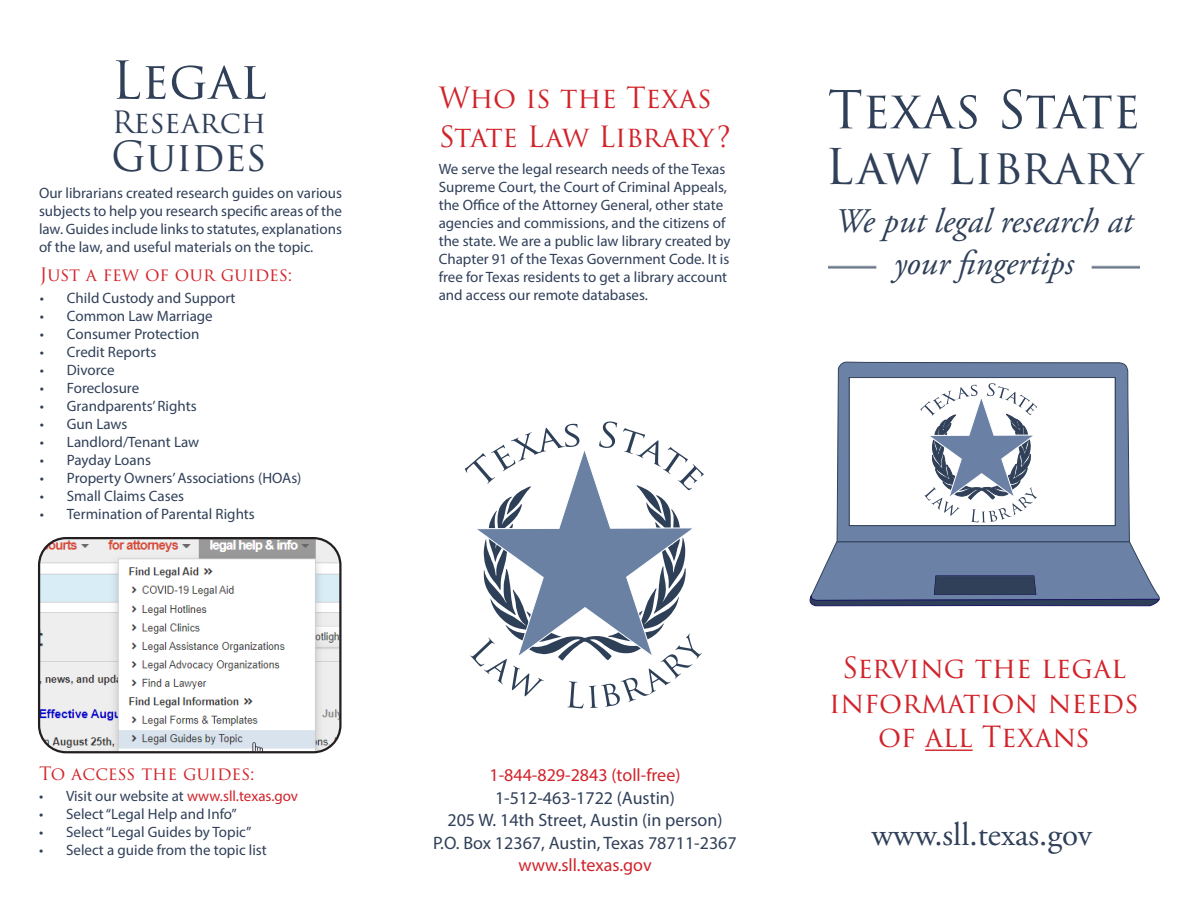
<style>
.page{position:relative;width:1188px;height:918px;background:#fff}
.page>*{position:absolute;margin:0;border:0;box-sizing:border-box;transform-origin:0 0}
.t1{font:51px "Trajan Pro 3";color:#304059}
.t2{font:48px "Trajan Pro 3";color:#304059}
.t3{font:40.5px "Trajan Pro 3";color:#304059}
.t4{font:italic 34.5px/42px "Adobe Garamond Pro";color:#304059;text-align:center}
.t5{font:33px "Adobe Garamond Pro";color:#304059}
.t6{font:30px "Trajan Pro 3";letter-spacing:-.01em;color:#304059}
.t7{font:28.5px/34.5px "Trajan Pro 3";letter-spacing:-.005em;color:#d1232a;text-align:center}
.Address_block{font:18px "Myriad Pro";color:#304059}
.Address_block-2{font:18px "Myriad Pro";color:#d1232a}
.t8{font:18px "Trajan Pro 3";letter-spacing:-.005em;color:#d1232a}
.t9{font:15px/18px "Myriad Pro";color:#304059;text-align:justify}
.t10{font:15px/18px "Myriad Pro";color:#2f3f59}
.s1{color:#d1232a}
</style>
<div class="page">
<hr style="left:925px;top:750px;width:48px;height:1px;background:#d1232a">
<hr style="left:828px;top:266px;width:48px;height:2px;background:#304059">
<hr style="left:1092px;top:266px;width:48px;height:2px;background:#304059">
<svg style="left:837px;top:362px;width:293px;height:179px;background:#687ea0"></svg>
<div style="left:849px;top:378px;width:266px;height:148px;background:#fff"></div>
<svg style="left:920px;top:383px;width:117px;height:139px"></svg>
<div style="left:849px;top:377px;width:266px;height:149px;border:1px solid #304059"></div>
<svg style="left:809px;top:541px;width:351px;height:66px;background:#6a7d9e"></svg>
<img style="left:39px;top:539px;width:300px;height:213px">
<div style="left:38px;top:537px;width:304px;height:216px;border:2px solid #231f20;border-radius:27px"></div>
<svg style="left:465px;top:421px;width:239px;height:287px"></svg>
<p class="t1" style="left:111px;top:45px;width:157px">Legal</p>
<p class="t6" style="left:112px;top:102px;width:156px">Research</p>
<p class="t3" style="left:111px;top:128px;width:157px">Guides</p>
<p class="t9" style="left:39px;top:183px;width:305px">Our librarians created research guides on various subjects to help you research specific areas of the law. Guides include links to statutes, explanations of the law, and useful materials on the topic.</p>
<p class="t8" style="left:40px;top:262px;width:254px">Just a few of our guides:</p>
<p class="t9" style="left:40px;top:289px;width:197px">• Child Custody and Support</p>
<p class="t9" style="left:40px;top:307px;width:174px">• Common Law Marriage</p>
<p class="t9" style="left:40px;top:325px;width:161px">• Consumer Protection</p>
<p class="t9" style="left:40px;top:343px;width:118px">• Credit Reports</p>
<p class="t9" style="left:40px;top:361px;width:76px">• Divorce</p>
<p class="t9" style="left:40px;top:379px;width:101px">• Foreclosure</p>
<p class="t9" style="left:40px;top:397px;width:158px">• Grandparents’ Rights</p>
<p class="t9" style="left:40px;top:415px;width:89px">• Gun Laws</p>
<p class="t9" style="left:40px;top:433px;width:161px">• Landlord/Tenant Law</p>
<p class="t9" style="left:40px;top:451px;width:113px">• Payday Loans</p>
<p class="t9" style="left:40px;top:469px;width:263px">• Property Owners’ Associations (HOAs)</p>
<p class="t9" style="left:40px;top:487px;width:146px">• Small Claims Cases</p>
<p class="t9" style="left:40px;top:505px;width:216px">• Termination of Parental Rights</p>
<p class="t8" style="left:39px;top:761px;width:217px">To access the guides:</p>
<p class="t9" style="left:39px;top:787px;width:261px">• Visit our website at <span class="s1">www.sll.texas.gov</span></p>
<p class="t9" style="left:39px;top:805px;width:199px">• Select “Legal Help and Info”</p>
<p class="t9" style="left:39px;top:823px;width:214px">• Select “Legal Guides by Topic”</p>
<p class="t9" style="left:39px;top:841px;width:229px">• Select a guide from the topic list</p>
<p class="t7" style="left:439px;top:82px;width:275px">Who is the Texas</p>
<p class="t7" style="left:439px;top:121px;width:294px">State Law Library?</p>
<p class="t10" style="left:439px;top:160px;width:294px">We serve the legal research needs of the Texas Supreme Court, the Court of Criminal Appeals, the Office of the Attorney General, other state agencies and commissions, and the citizens of the state. We are a public law library created by Chapter 91 of the Texas Government Code. It is free for Texas residents to get a library account and access our remote databases.</p>
<p class="t1" style="left:828px;top:75px;width:314px">Texas State</p>
<p class="t2" style="left:825px;top:133px;width:319px">Law Library</p>
<p class="t4" style="left:835px;top:201px;width:299px">We put legal research at your fingertips</p>
<p class="Address_block-2" style="left:490px;top:764px;width:192px">1-844-829-2843 (toll-free)</p>
<p class="Address_block" style="left:495px;top:786px;width:181px">1-512-463-1722 (Austin)</p>
<p class="Address_block" style="left:447px;top:809px;width:277px">205 W. 14th Street, Austin (in person)</p>
<p class="Address_block" style="left:433px;top:831px;width:305px">P.O. Box 12367, Austin, Texas 78711-2367</p>
<p class="Address_block-2" style="left:518px;top:854px;width:135px">www.sll.texas.gov</p>
<p class="t7" style="left:829px;top:652px;width:311px">Serving the legal information needs of all Texans</p>
<p class="t5" style="left:871px;top:815px;width:222px">www.sll.texas.gov</p>
</div>
